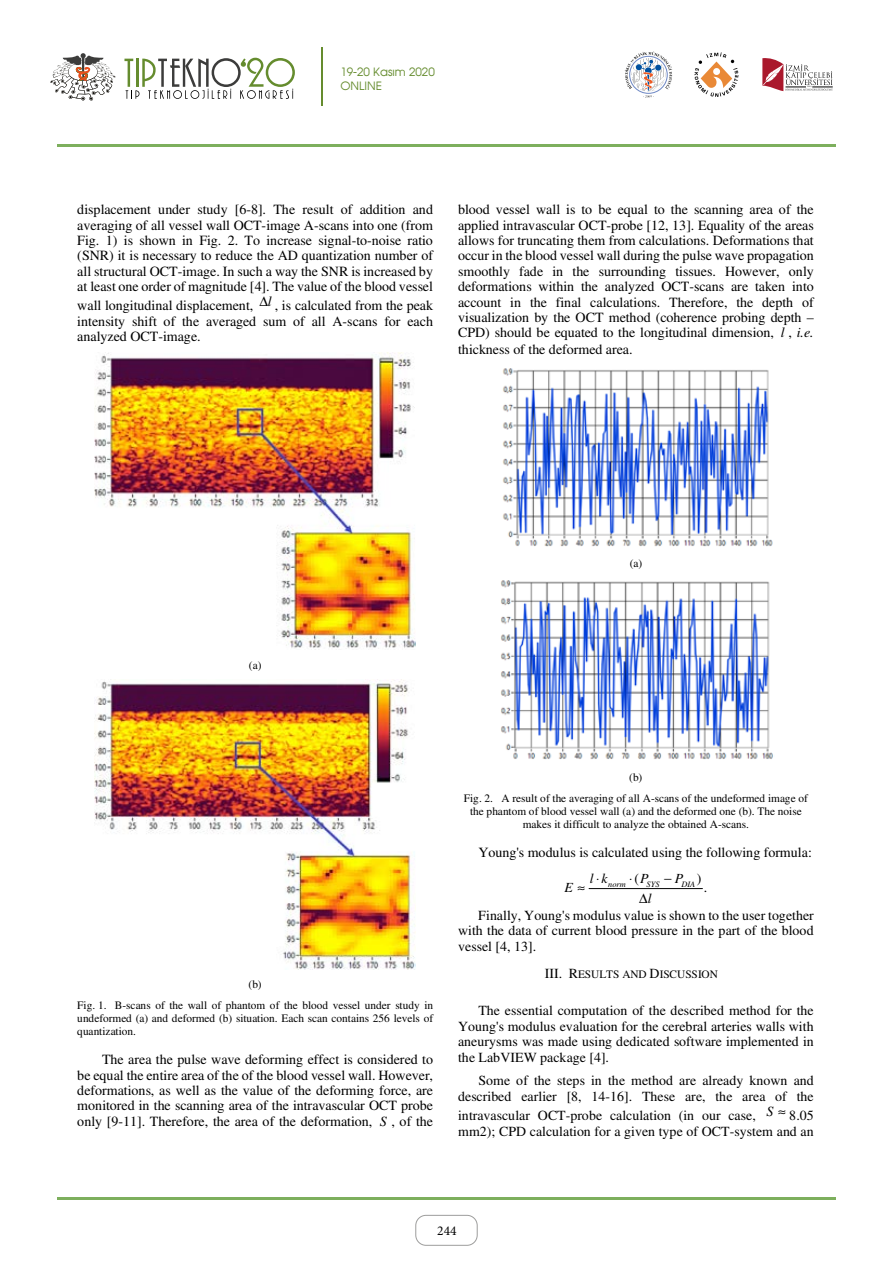
<style>
.page{position:relative;width:893px;height:1263px;background:#fff}
.page>*{position:absolute;margin:0;border:0;box-sizing:border-box;transform-origin:0 0}
.t1{font:14.1px/15.5px "Times";letter-spacing:-.005em;color:#000;text-align:justify}
.t2{font:13.95px/15.5px "Times";color:#000;text-align:justify}
.t3{font:italic 13.95px "Times";color:#000}
.t4{font:13.5px "Minion Pro";color:#000}
.t5{font:11.55px/13.8px "Avalon Plain";color:#658c2e}
.t6{font:11.4px/13px "Times";color:#000;text-align:center}
.t7{font:italic 8.4px "Times";letter-spacing:-.01em;color:#000}
.s1{font-style:italic}
.s2{font-size:13.95px}
</style>
<div class="page">
<div style="left:416px;top:1215px;width:61px;height:30px;border:1px solid #9d9d9c;border-radius:10px"></div>
<hr style="left:57px;top:1197px;width:779px;height:2px;background:#7daf5d">
<hr style="left:57px;top:145px;width:779px;height:2px;background:#7daf5d">
<svg style="left:50px;top:53px;width:65px;height:48px"></svg>
<svg style="left:124px;top:58px;width:171px;height:41px"></svg>
<svg style="left:625px;top:52px;width:47px;height:46px"></svg>
<svg style="left:762px;top:58px;width:71px;height:33px"></svg>
<svg style="left:694px;top:52px;width:44px;height:45px"></svg>
<hr style="left:321px;top:47px;width:2px;height:58px;background:#658c2e">
<hr style="left:589px;top:888px;width:113px;height:1px;background:#000">
<img style="left:95px;top:352px;width:320px;height:297px">
<img style="left:95px;top:679px;width:320px;height:291px">
<img style="left:502px;top:368px;width:271px;height:179px">
<img style="left:500px;top:580px;width:273px;height:180px">
<p class="t5" style="left:340px;top:65px;width:96px">19-20 Kasım 2020<br>ONLINE</p>
<p class="t1" style="left:77px;top:203px;width:357px">displacement under study [6-8]. The result of addition and averaging of all vessel wall OCT-image A-scans into one (from Fig. 1) is shown in Fig. 2. To increase signal-to-noise ratio (SNR) it is necessary to reduce the AD quantization number of all structural OCT-image. In such a way the SNR is increased by at least one order of magnitude [4]. The value of the blood vessel</p>
<p class="t1" style="left:77px;top:299px;width:357px">wall longitudinal displacement, ∆<sup>l</sup> , is calculated from the peak intensity shift of the averaged sum of all A-scans for each analyzed OCT-image.</p>
<p class="t1" style="left:458px;top:203px;width:357px">blood vessel wall is to be equal to the scanning area of the applied intravascular OCT-probe [12, 13]. Equality of the areas allows for truncating them from calculations. Deformations that occur in the blood vessel wall during the pulse wave propagation smoothly fade in the surrounding tissues. However, only deformations within the analyzed OCT-scans are taken into account in the final calculations. Therefore, the depth of visualization by the OCT method (coherence probing depth – CPD) should be equated to the longitudinal dimension, <span class="s1">l</span> , <span class="s1">i.e. </span>thickness of the deformed area.</p>
<p class="t6" style="left:249px;top:659px;width:14px">(a)</p>
<p class="t6" style="left:630px;top:558px;width:14px">(a)</p>
<p class="t6" style="left:77px;top:974px;width:357px;line-height:21.5px">(b)<br>Fig. 1. B-scans of the wall of phantom of the blood vessel under study in</p>
<p class="t6" style="left:77px;top:1013px;width:357px;text-align:left">undeformed (a) and deformed (b) situation. Each scan contains 256 levels of quantization.</p>
<p class="t1" style="left:77px;top:1053px;width:357px;text-indent:25px">The area the pulse wave deforming effect is considered to be equal the entire area of the of the blood vessel wall. However, deformations, as well as the value of the deforming force, are monitored in the scanning area of the intravascular OCT probe only [9-11]. Therefore, the area of the deformation, <span class="s1">S</span> , of the</p>
<p class="t6" style="left:464px;top:767px;width:346px;line-height:21.3px">(b)<br>Fig. 2. A result of the averaging of all A-scans of the undeformed image of</p>
<p class="t6" style="left:470px;top:806px;width:333px">the phantom of blood vessel wall (a) and the deformed one (b). The noise makes it difficult to analyze the obtained A-scans.</p>
<p class="t1" style="left:478px;top:846px;width:335px">Young's modulus is calculated using the following formula:</p>
<p class="t2" style="left:704px;top:881px;width:5px">.</p>
<p class="t3" style="left:590px;top:870px;width:19px">l⋅k</p>
<p class="t3" style="left:664px;top:870px;width:21px">−P</p>
<p class="t2" style="left:629px;top:872px;width:21px">⋅(<span class="s1">P</span></p>
<p class="t2" style="left:697px;top:872px;width:6px">)</p>
<p class="t3" style="left:639px;top:890px;width:14px">∆l</p>
<p class="t3" style="left:564px;top:879px;width:22px">E ≈</p>
<p class="t7" style="left:608px;top:879px;width:19px">norm</p>
<p class="t7" style="left:647px;top:879px;width:14px">SYS</p>
<p class="t7" style="left:681px;top:879px;width:15px">DIA</p>
<p class="t2" style="left:458px;top:909px;width:357px;text-indent:20px">Finally, Young's modulus value is shown to the user together with the data of current blood pressure in the part of the blood vessel [4, 13].</p>
<p class="t6" style="left:545px;top:969px;width:175px"><span class="s2">III. R</span>ESULTS AND <span class="s2">D</span>ISCUSSION</p>
<p class="t2" style="left:458px;top:1004px;width:357px;text-indent:20px">The essential computation of the described method for the Young's modulus evaluation for the cerebral arteries walls with aneurysms was made using dedicated software implemented in the LabVIEW package [4].</p>
<p class="t2" style="left:458px;top:1074px;width:357px;text-align:right">Some of the steps in the method are already known and described earlier [8, 14-16]. These are, the area of the</p>
<p class="t2" style="left:458px;top:1109px;width:357px">intravascular OCT-probe calculation (in our case, <sup>S</sup> ≈ 8.05 mm2); CPD calculation for a given type of OCT-system and an</p>
<p class="t4" style="left:437px;top:1222px;width:21px">244</p>
</div>
